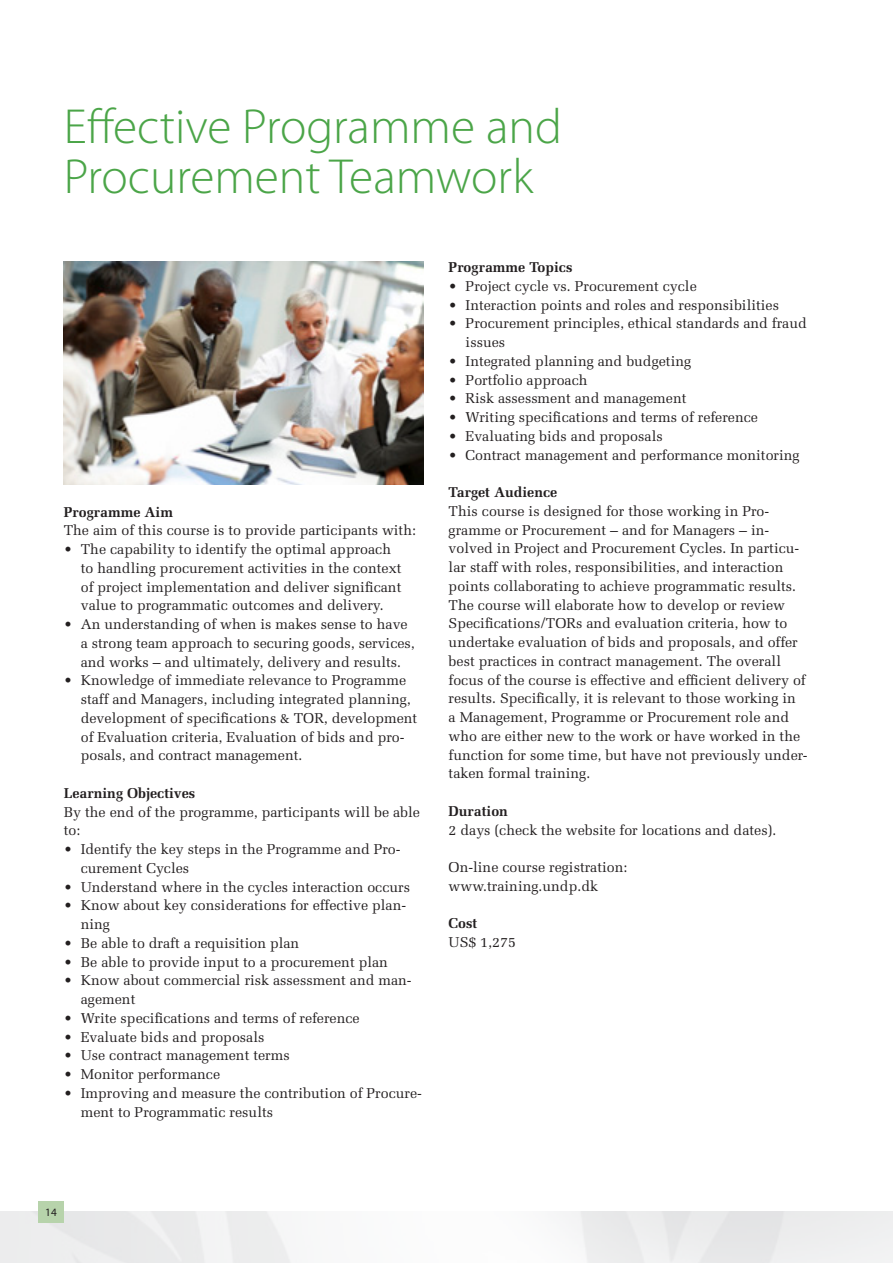
<style>
.page{position:relative;width:893px;height:1263px;background:#fff}
.page>*{position:absolute;margin:0;border:0;box-sizing:border-box;transform-origin:0 0}
.t1{font:300 49.5px/49.5px "Myriad Pro";color:#4ba548}
.body-text{font:14.25px/18.8px "Melior LT Std";color:#231f20}
.body-header{font:700 14.25px "Melior LT Std";color:#231f20}
.t2{font:11.25px "Myriad Pro";color:#231f20}
</style>
<div class="page">
<div style="left:38px;top:1201px;width:26px;height:21px;background:#b7d3ab"></div>
<img style="left:64px;top:261px;width:359px;height:224px">
<p class="t1" style="left:64px;top:103px;width:500px">Effective Programme and<br>Procurement Teamwork</p>
<p class="body-header" style="left:64px;top:503px;width:111px">Programme Aim</p>
<p class="body-text" style="left:64px;top:521px;width:354px">The aim of this course is to provide participants with:</p>
<p class="body-text" style="left:81px;top:540px;width:322px;text-indent:-17px">• The capability to identify the optimal approach to handling procurement activities in the context of project implementation and deliver significant value to programmatic outcomes and delivery.</p>
<p class="body-text" style="left:81px;top:615px;width:336px;text-indent:-17px">• An understanding of when is makes sense to have a strong team approach to securing goods, services, and works – and ultimately, delivery and results.</p>
<p class="body-text" style="left:81px;top:671px;width:338px;text-indent:-17px">• Knowledge of immediate relevance to Programme staff and Managers, including integrated planning, development of specifications &amp; TOR, development of Evaluation criteria, Evaluation of bids and pro&shy;posals, and contract management.</p>
<p class="body-header" style="left:64px;top:784px;width:133px">Learning Objectives</p>
<p class="body-text" style="left:64px;top:802px;width:358px">By the end of the programme, participants will be able to:</p>
<p class="body-text" style="left:81px;top:840px;width:321px;text-indent:-17px">• Identify the key steps in the Programme and Pro&shy;curement Cycles</p>
<p class="body-text" style="left:64px;top:877px;width:348px">• Understand where in the cycles interaction occurs</p>
<p class="body-text" style="left:81px;top:896px;width:327px;text-indent:-17px">• Know about key considerations for effective plan&shy;ning</p>
<p class="body-text" style="left:64px;top:934px;width:237px">• Be able to draft a requisition plan</p>
<p class="body-text" style="left:64px;top:952px;width:326px">• Be able to provide input to a procurement plan</p>
<p class="body-text" style="left:81px;top:971px;width:332px;text-indent:-17px">• Know about commercial risk assessment and man&shy;agement</p>
<p class="body-text" style="left:64px;top:1009px;width:297px">• Write specifications and terms of reference</p>
<p class="body-text" style="left:64px;top:1027px;width:202px">• Evaluate bids and proposals</p>
<p class="body-text" style="left:64px;top:1046px;width:227px">• Use contract management terms</p>
<p class="body-text" style="left:64px;top:1065px;width:158px">• Monitor performance</p>
<p class="body-text" style="left:81px;top:1084px;width:343px;text-indent:-17px">• Improving and measure the contribution of Procure&shy;ment to Programmatic results</p>
<p class="body-header" style="left:449px;top:259px;width:125px">Programme Topics</p>
<p class="body-text" style="left:449px;top:277px;width:250px">• Project cycle vs. Procurement cycle</p>
<p class="body-text" style="left:449px;top:295px;width:332px">• Interaction points and roles and responsibilities</p>
<p class="body-text" style="left:466px;top:314px;width:343px;text-indent:-17px">• Procurement principles, ethical standards and fraud issues</p>
<p class="body-text" style="left:449px;top:352px;width:244px">• Integrated planning and budgeting</p>
<p class="body-text" style="left:449px;top:370px;width:140px">• Portfolio approach</p>
<p class="body-text" style="left:449px;top:389px;width:239px">• Risk assessment and management</p>
<p class="body-text" style="left:449px;top:408px;width:311px">• Writing specifications and terms of reference</p>
<p class="body-text" style="left:449px;top:427px;width:216px">• Evaluating bids and proposals</p>
<p class="body-text" style="left:449px;top:445px;width:353px">• Contract management and performance monitoring</p>
<p class="body-header" style="left:449px;top:484px;width:110px">Target Audience</p>
<p class="body-text" style="left:449px;top:502px;width:360px">This course is designed for those working in Pro&shy;gramme or Procurement – and for Managers – in&shy;volved in Project and Procurement Cycles. In particu&shy;lar staff with roles, responsibilities, and interaction points collaborating to achieve programmatic results.<br>The course will elaborate how to develop or review Specifications/TORs and evaluation criteria, how to undertake evaluation of bids and proposals, and offer best practices in contract management. The overall focus of the course is effective and efficient delivery of results. Specifically, it is relevant to those working in<br>a Management, Programme or Procurement role and who are either new to the work or have worked in the function for some time, but have not previously under&shy;taken formal training.</p>
<p class="body-header" style="left:449px;top:802px;width:61px">Duration</p>
<p class="body-text" style="left:449px;top:820px;width:329px">2 days (check the website for locations and dates).</p>
<p class="body-text" style="left:449px;top:858px;width:180px">On-line course registration:</p>
<p class="body-text" style="left:449px;top:877px;width:151px">www.training.undp.dk</p>
<p class="body-header" style="left:449px;top:915px;width:30px">Cost</p>
<p class="body-text" style="left:449px;top:933px;width:69px">US$ 1,275</p>
<p class="t2" style="left:45px;top:1205px;width:13px">14</p>
</div>
